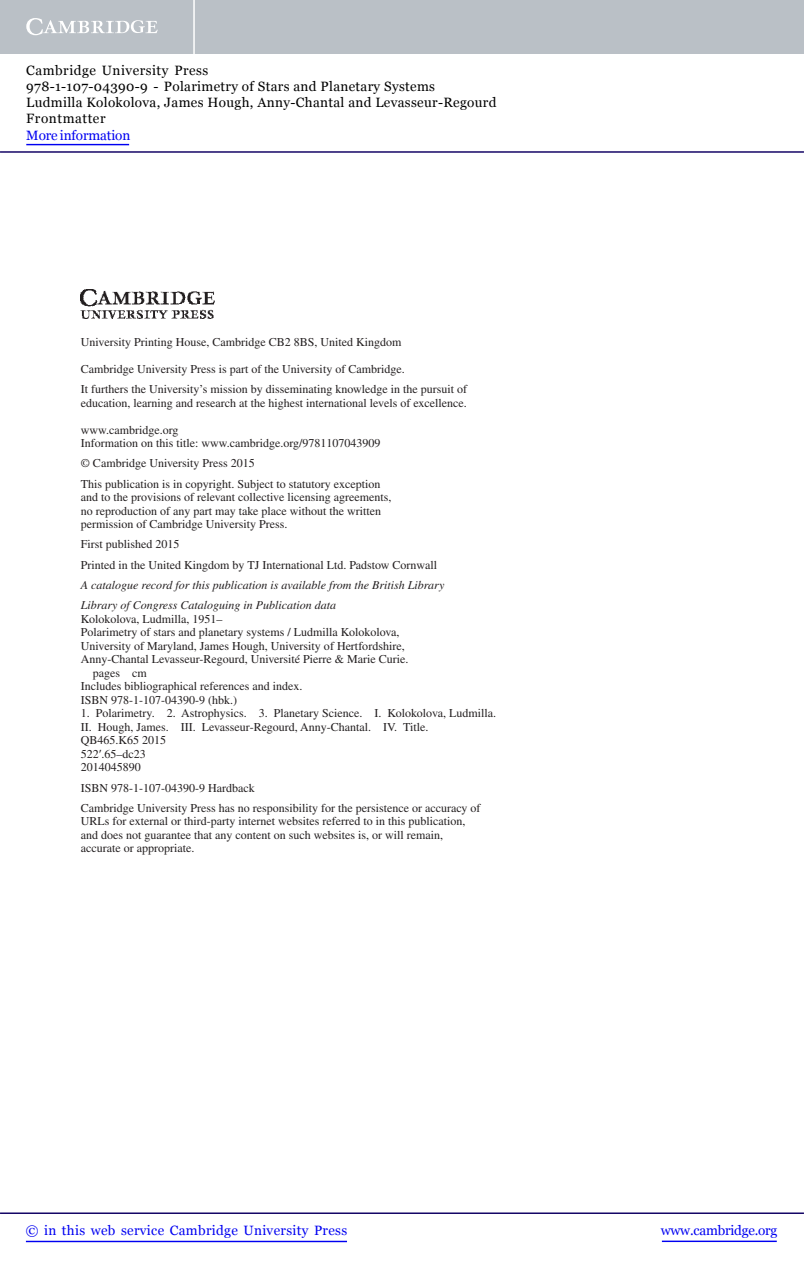
<style>
.page{position:relative;width:804px;height:1264px;background:#fff}
.page>*{position:absolute;margin:0;border:0;box-sizing:border-box;transform-origin:0 0}
.t1{font:13.5px/16.2px "Georgia";letter-spacing:.025em;color:#000}
.t2{font:13.5px "Georgia";letter-spacing:.025em;color:#0000f1}
.t3{font:13.5px "Georgia";letter-spacing:-.015em;color:#0000f1}
.t4{font:13.5px "Georgia";letter-spacing:-.01em;color:#0000f1}
.t5{font:12px/13.5px "Times LT Std";color:#231f20}
.t6{font:italic 12px/20.2px "Times LT Std";color:#231f20}
.s1{font-family:"Times New Roman"}
</style>
<div class="page">
<img style="left:81px;top:289px;width:134px;height:30px">
<div style="left:0;top:0;width:804px;height:54px;background:#bac0c6"></div>
<svg style="left:26px;top:18px;width:132px;height:17px"></svg>
<hr style="left:193px;top:0;width:2px;height:54px;background:#fff">
<hr style="left:0;top:151px;width:804px;height:2px;background:#150666">
<hr style="left:662px;top:1240px;width:114px;height:2px;background:#0000f1">
<hr style="left:0;top:1212px;width:804px;height:1px;background:#150666">
<hr style="left:26px;top:1240px;width:321px;height:2px;background:#0000f1">
<hr style="left:26px;top:144px;width:103px;height:1px;background:#0000f1">
<p class="t1" style="left:26px;top:62px;width:472px">Cambridge University Press<br>978-1-107-04390-9 - Polarimetry of Stars and Planetary Systems<br>Ludmilla Kolokolova, James Hough, Anny-Chantal and Levasseur-Regourd Frontmatter</p>
<p class="t4" style="left:26px;top:127px;width:105px">More information</p>
<p class="t5" style="left:81px;top:335px;width:321px">University Printing House, Cambridge CB2 8BS, United Kingdom</p>
<p class="t5" style="left:81px;top:359px;width:388px;line-height:20.2px">Cambridge University Press is part of the University of Cambridge.<br>It furthers the University’s mission by disseminating knowledge in the pursuit of</p>
<p class="t5" style="left:81px;top:396px;width:387px">education, learning and research at the highest international levels of excellence.</p>
<p class="t5" style="left:81px;top:423px;width:301px">www.cambridge.org<br>Information on this title: www.cambridge.org/9781107043909</p>
<p class="t5" style="left:81px;top:453px;width:301px;line-height:20.2px">© Cambridge University Press 2015<br>This publication is in copyright. Subject to statutory exception</p>
<p class="t5" style="left:81px;top:490px;width:312px">and to the provisions of relevant collective licensing agreements, no reproduction of any part may take place without the written permission of Cambridge University Press.</p>
<p class="t5" style="left:81px;top:534px;width:358px;line-height:20.2px">First published 2015<br>Printed in the United Kingdom by TJ International Ltd. Padstow Cornwall</p>
<p class="t6" style="left:81px;top:575px;width:365px">A catalogue record for this publication is available from the British Library<br>Library of Congress Cataloguing in Publication data</p>
<p class="t5" style="left:81px;top:612px;width:143px">Kolokolova, Ludmilla, 1951–</p>
<p class="t5" style="left:81px;top:625px;width:320px">Polarimetry of stars and planetary systems / Ludmilla Kolokolova,</p>
<p class="t5" style="left:81px;top:639px;width:325px">University of Maryland, James Hough, University of Hertfordshire,</p>
<p class="t5" style="left:81px;top:652px;width:329px">Anny-Chantal Levasseur-Regourd, Université Pierre &amp; Marie Curie.</p>
<p class="t5" style="left:93px;top:666px;width:54px">pages cm</p>
<p class="t5" style="left:81px;top:679px;width:223px">Includes bibliographical references and index.</p>
<p class="t5" style="left:81px;top:693px;width:158px">ISBN 978-1-107-04390-9 (hbk.)</p>
<p class="t5" style="left:81px;top:706px;width:417px">1. Polarimetry. 2. Astrophysics. 3. Planetary Science. I. Kolokolova, Ludmilla.<br>II. Hough, James. III. Levasseur-Regourd, Anny-Chantal. IV. Title.<br>QB465.K65 2015<br>522<span class="s1">′</span>.65–dc23<br>2014045890</p>
<p class="t5" style="left:81px;top:777px;width:402px;line-height:20.2px">ISBN 978-1-107-04390-9 Hardback<br>Cambridge University Press has no responsibility for the persistence or accuracy of</p>
<p class="t5" style="left:81px;top:814px;width:386px">URLs for external or third-party internet websites referred to in this publication, and does not guarantee that any content on such websites is, or will remain, accurate or appropriate.</p>
<p class="t2" style="left:26px;top:1222px;width:323px">© in this web service Cambridge University Press</p>
<p class="t3" style="left:661px;top:1222px;width:118px">www.cambridge.org</p>
</div>
